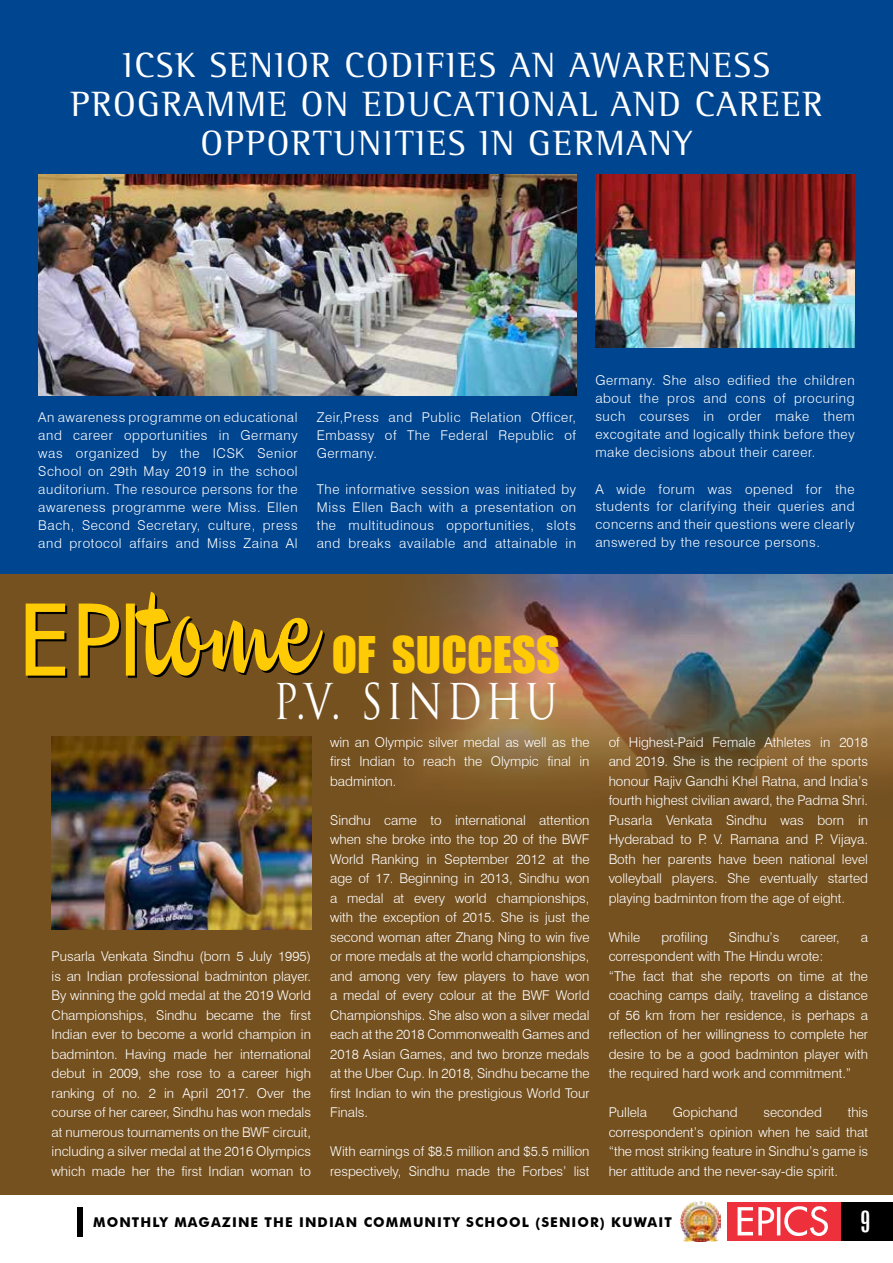
<style>
.page{position:relative;width:893px;height:1263px;background:#fff}
.page>*{position:absolute;margin:0;border:0;box-sizing:border-box;transform-origin:0 0}
.t1{font:48px "Trajan Pro 3";letter-spacing:.09em;color:#fff;scale:.8 1}
.t2{font:46.5px "Impact";color:#ffcb05}
.t3{font:36px/39px "Rotis Semiserif AT";letter-spacing:.045em;color:#fff;text-align:center}
.t4{font:extra-condensed 30px "Zurich BT";color:#fff}
.t5{font:300 13.5px/19.5px "Swiss 721 BT";color:#fff;text-align:justify}
.t6{font:700 13.5px "Futura BT";letter-spacing:.08em;color:#000}
</style>
<div class="page">
<img style="left:680px;top:1201px;width:41px;height:40px">
<div style="left:0;top:0;width:893px;height:574px;background:#00458f"></div>
<img style="left:38px;top:174px;width:538px;height:221px">
<img style="left:595px;top:174px;width:260px;height:173px">
<div style="left:0;top:574px;width:893px;height:621px;background:#755120"></div>
<img style="left:415px;top:574px;width:478px;height:208px">
<img style="left:52px;top:736px;width:259px;height:194px">
<svg style="left:26px;top:592px;width:299px;height:86px"></svg>
<div style="left:840px;top:1202px;width:53px;height:39px;background:#000"></div>
<div style="left:727px;top:1202px;width:113px;height:39px;background:#ee303c"></div>
<svg style="left:738px;top:1206px;width:90px;height:30px"></svg>
<div style="left:77px;top:1207px;width:5px;height:29px;background:#000"></div>
<h3 class="t3" style="left:70px;top:46px;width:753px">ICSK SENIOR CODIFIES AN AWARENESS<br>PROGRAMME ON EDUCATIONAL AND CAREER<br>OPPORTUNITIES IN GERMANY</h3>
<p class="t5" style="left:38px;top:408px;width:261px;line-height:18px">An awareness programme on educational and career opportunities in Germany was organized by the ICSK Senior School on 29th May 2019 in the school auditorium. The resource persons for the awareness programme were Miss. Ellen Bach, Second Secretary, culture, press and protocol affairs and Miss Zaina Al</p>
<p class="t5" style="left:317px;top:408px;width:261px;line-height:18px">Zeir,Press and Public Relation Officer, Embassy of The Federal Republic of Germany.</p>
<p class="t5" style="left:317px;top:480px;width:261px;line-height:18px">The informative session was initiated by Miss Ellen Bach with a presentation on the multitudinous opportunities, slots and breaks available and attainable in</p>
<p class="t5" style="left:595px;top:372px;width:261px;line-height:18px">Germany. She also edified the children about the pros and cons of procuring such courses in order make them excogitate and logically think before they make decisions about their career.</p>
<p class="t5" style="left:595px;top:480px;width:261px;line-height:18px">A wide forum was opened for the students for clarifying their queries and concerns and their questions were clearly answered by the resource persons.</p>
<h2 class="t2" style="left:332px;top:619px;width:230px">OF SUCCESS</h2>
<h1 class="t1" style="left:273px;top:669px;width:357px">P.V. SINDHU</h1>
<p class="t5" style="left:330px;top:732px;width:261px">win an Olympic silver medal as well as the first Indian to reach the Olympic final in badminton.</p>
<p class="t5" style="left:330px;top:810px;width:261px">Sindhu came to international attention when she broke into the top 20 of the BWF World Ranking in September 2012 at the age of 17. Beginning in 2013, Sindhu won a medal at every world championships, with the exception of 2015. She is just the second woman after Zhang Ning to win five or more medals at the world championships, and among very few players to have won a medal of every colour at the BWF World Championships. She also won a silver medal each at the 2018 Commonwealth Games and 2018 Asian Games, and two bronze medals at the Uber Cup. In 2018, Sindhu became the first Indian to win the prestigious World Tour Finals.</p>
<p class="t5" style="left:330px;top:1141px;width:261px">With earnings of $8.5 million and $5.5 million respectively, Sindhu made the Forbes’ list</p>
<p class="t5" style="left:52px;top:947px;width:261px">Pusarla Venkata Sindhu (born 5 July 1995) is an Indian professional badminton player.<br>By winning the gold medal at the 2019 World Championships, Sindhu became the first Indian ever to become a world champion in badminton. Having made her international debut in 2009, she rose to a career high ranking of no. 2 in April 2017. Over the course of her career, Sindhu has won medals at numerous tournaments on the BWF circuit, including a silver medal at the 2016 Olympics which made her the first Indian woman to</p>
<p class="t5" style="left:609px;top:732px;width:261px">of Highest-Paid Female Athletes in 2018 and 2019. She is the recipient of the sports honour Rajiv Gandhi Khel Ratna, and India’s fourth highest civilian award, the Padma Shri.<br>Pusarla Venkata Sindhu was born in Hyderabad to P. V. Ramana and P. Vijaya.<br>Both her parents have been national level volleyball players. She eventually started playing badminton from the age of eight.</p>
<p class="t5" style="left:609px;top:927px;width:33px">While</p>
<p class="t5" style="left:661px;top:927px;width:48px">profiling</p>
<p class="t5" style="left:729px;top:927px;width:52px">Sindhu’s</p>
<p class="t5" style="left:801px;top:927px;width:41px">career,</p>
<p class="t5" style="left:861px;top:927px;width:9px">a</p>
<p class="t5" style="left:609px;top:946px;width:261px;text-align:left">correspondent with The Hindu wrote:<br>“The fact that she reports on time at the coaching camps daily, traveling a distance of 56 km from her residence, is perhaps a reflection of her willingness to complete her desire to be a good badminton player with the required hard work and commitment.”</p>
<p class="t5" style="left:609px;top:1103px;width:40px">Pullela</p>
<p class="t5" style="left:673px;top:1103px;width:66px">Gopichand</p>
<p class="t5" style="left:763px;top:1103px;width:60px">seconded</p>
<p class="t5" style="left:609px;top:1103px;width:261px;text-indent:239px">this correspondent’s opinion when he said that “the most striking feature in Sindhu’s game is her attitude and the never-say-die spirit.</p>
<p class="t6" style="left:93px;top:1214px;width:580px">MONTHLY MAGAZINE THE INDIAN COMMUNITY SCHOOL (SENIOR) KUWAIT</p>
<h3 class="t4" style="left:860px;top:1204px;width:12px">9</h3>
</div>
